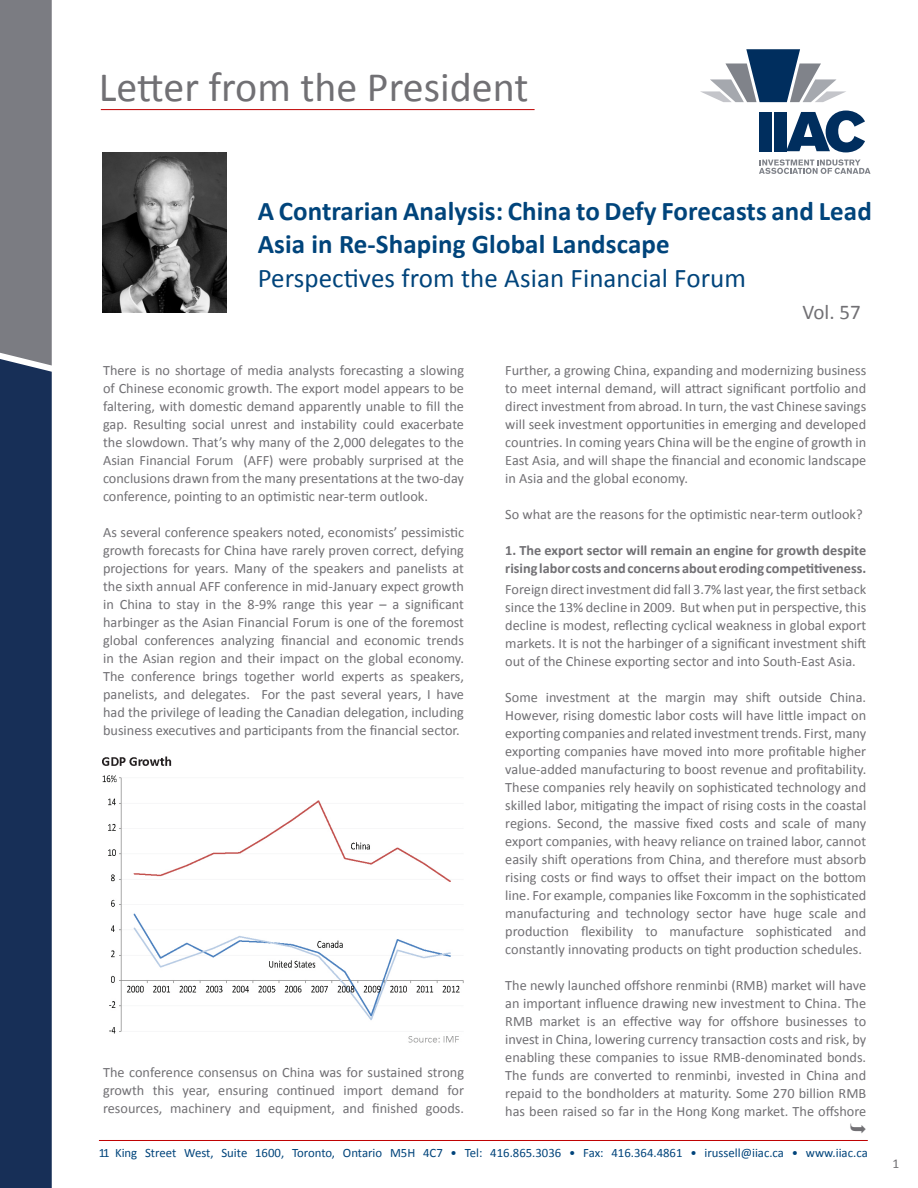
<style>
.page{position:relative;width:918px;height:1188px;background:#fff}
.page>*{position:absolute;margin:0;border:0;box-sizing:border-box;transform-origin:0 0}
.t1{font:42px "Calibri";color:#717074}
.t2{font:700 27px/33px "Calibri";letter-spacing:.005em;color:#00447b}
.t3{font:27px "Calibri";letter-spacing:.005em;color:#00447b}
.t4{font:21px "Calibri";color:#717074}
.t5{font:14.25px/18px "Calibri";color:#717074;text-align:justify}
.t6{font:700 14.25px/18px "Calibri";color:#717074}
.t7{font:13.5px "Calibri";color:#717074}
.t8{font:12.75px "Calibri";color:#00447b}
</style>
<div class="page">
<hr style="left:99px;top:1140px;width:769px;height:1px;background:#c00000">
<svg style="left:0;top:0;width:52px;height:1188px;background:#374865"></svg>
<hr style="left:101px;top:109px;width:434px;height:1px;background:#c00000">
<img style="left:103px;top:153px;width:123px;height:160px">
<svg style="left:700px;top:49px;width:146px;height:53px"></svg>
<svg style="left:759px;top:159px;width:111px;height:15px"></svg>
<div style="left:760px;top:112px;width:12px;height:39px;background:#002e5e"></div>
<div style="left:774px;top:112px;width:13px;height:39px;background:#002e5e"></div>
<svg style="left:786px;top:111px;width:79px;height:41px"></svg>
<img style="left:103px;top:756px;width:361px;height:287px">
<p class="t1" style="left:99px;top:61px;width:431px">Letter from the President</p>
<p class="t2" style="left:258px;top:194px;width:616px">A Contrarian Analysis: China to Defy Forecasts and Lead<br>Asia in Re-Shaping Global Landscape</p>
<p class="t3" style="left:258px;top:261px;width:490px">Perspectives from the Asian Financial Forum</p>
<p class="t5" style="left:103px;top:362px;width:363px">There is no shortage of media analysts forecasting a slowing of Chinese economic growth. The export model appears to be faltering, with domestic demand apparently unable to fill the gap. Resulting social unrest and instability could exacerbate the slowdown. That’s why many of the 2,000 delegates to the Asian Financial Forum (AFF) were probably surprised at the conclusions drawn from the many presentations at the two-day conference, pointing to an optimistic near-term outlook.</p>
<p class="t5" style="left:103px;top:524px;width:363px">As several conference speakers noted, economists’ pessimistic growth forecasts for China have rarely proven correct, defying projections for years. Many of the speakers and panelists at the sixth annual AFF conference in mid-January expect growth in China to stay in the 8-9% range this year – a significant harbinger as the Asian Financial Forum is one of the foremost global conferences analyzing financial and economic trends in the Asian region and their impact on the global economy.<br>The conference brings together world experts as speakers, panelists, and delegates. For the past several years, I have had the privilege of leading the Canadian delegation, including business executives and participants from the financial sector.</p>
<p class="t5" style="left:103px;top:1064px;width:362px">The conference consensus on China was for sustained strong growth this year, ensuring continued import demand for resources, machinery and equipment, and finished goods.</p>
<p class="t4" style="left:802px;top:298px;width:60px">Vol. 57</p>
<p class="t5" style="left:505px;top:362px;width:362px">Further, a growing China, expanding and modernizing business to meet internal demand, will attract significant portfolio and direct investment from abroad. In turn, the vast Chinese savings will seek investment opportunities in emerging and developed countries. In coming years China will be the engine of growth in East Asia, and will shape the financial and economic landscape in Asia and the global economy.</p>
<p class="t5" style="left:505px;top:506px;width:359px">So what are the reasons for the optimistic near-term outlook?</p>
<p class="t6" style="left:505px;top:541px;width:362px">1. The export sector will remain an engine for growth despite rising labor costs and concerns about eroding competitiveness.</p>
<p class="t5" style="left:505px;top:581px;width:362px">Foreign direct investment did fall 3.7% last year, the first setback since the 13% decline in 2009. But when put in perspective, this decline is modest, reflecting cyclical weakness in global export markets. It is not the harbinger of a significant investment shift out of the Chinese exporting sector and into South-East Asia.</p>
<p class="t5" style="left:505px;top:689px;width:363px">Some investment at the margin may shift outside China.<br>However, rising domestic labor costs will have little impact on exporting companies and related investment trends. First, many exporting companies have moved into more profitable higher value-added manufacturing to boost revenue and profitability.<br>These companies rely heavily on sophisticated technology and skilled labor, mitigating the impact of rising costs in the coastal regions. Second, the massive fixed costs and scale of many export companies, with heavy reliance on trained labor, cannot easily shift operations from China, and therefore must absorb rising costs or find ways to offset their impact on the bottom line. For example, companies like Foxcomm in the sophisticated manufacturing and technology sector have huge scale and production flexibility to manufacture sophisticated and constantly innovating products on tight production schedules.</p>
<p class="t5" style="left:505px;top:977px;width:362px">The newly launched offshore renminbi (RMB) market will have an important influence drawing new investment to China. The RMB market is an effective way for offshore businesses to invest in China, lowering currency transaction costs and risk, by enabling these companies to issue RMB-denominated bonds.<br>The funds are converted to renminbi, invested in China and repaid to the bondholders at maturity. Some 270 billion RMB has been raised so far in the Hong Kong market. The offshore</p>
<p class="t8" style="left:99px;top:1145px;width:770px">11 King Street West, Suite 1600, Toronto, Ontario M5H 4C7 • Tel: 416.865.3036 • Fax: 416.364.4861 • irussell@iiac.ca • www.iiac.ca</p>
<p class="t7" style="left:892px;top:1155px;width:8px">1</p>
</div>
